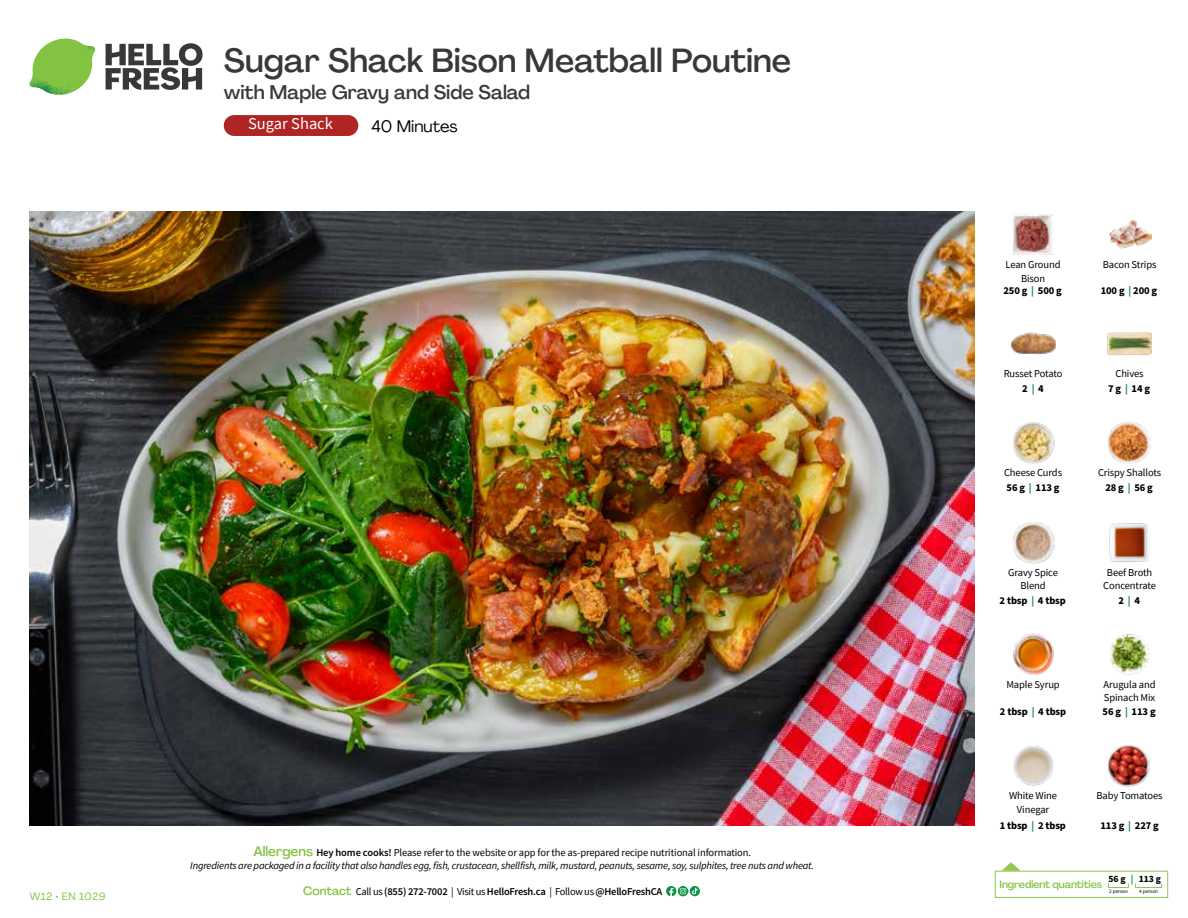
<style>
.page{position:relative;width:1188px;height:918px;background:#fff}
.page>*{position:absolute;margin:0;border:0;box-sizing:border-box;transform-origin:0 0}
.t1{font:500 33px "Agrandir";color:#383839}
.t2{font:500 19.5px "Agrandir";color:#383839}
.t3{font:16.5px "Source Sans Pro";color:#fff}
.t4{font:16.5px "Agrandir";color:#000}
.t5{font:italic 10.5px/13.5px "Source Sans Pro";letter-spacing:-.02em;color:#000;text-align:center}
.t6{font:10.5px/13.8px "Source Sans Pro";letter-spacing:-.01em;color:#000;text-align:center}
.t7{font:600 10.5px "Source Sans Pro";letter-spacing:-.02em;color:#000}
.t8{font:700 10.5px "Source Sans Pro";letter-spacing:-.01em;color:#000}
.t9{font:500 10.5px "Agrandir";letter-spacing:-.01em;color:#82c341}
.t10{font:10.5px "Agrandir";letter-spacing:.05em;color:#82c341}
.t11{font:700 9.6px "Source Sans Pro";color:#000}
.t12{font:5.25px "Source Sans Pro";letter-spacing:-.01em;color:#000}
.s1{font-family:"Agrandir";font-weight:500;font-style:normal;font-size:13.5px;color:#82c341}
.s2{font-weight:600;font-style:normal}
.s3{font-style:normal}
.s4{font-family:"Agrandir";font-weight:500;font-size:12px;color:#82c341}
.s5{font-weight:400}
.s6{color:#0b9446}
.s7{font-weight:700}
.s8{font-weight:700;color:#0b9446}
</style>
<div class="page">
<svg style="left:106px;top:43px;width:97px;height:47px"></svg>
<svg style="left:34px;top:39px;width:59px;height:38px"></svg>
<img style="left:65px;top:39px;width:30px;height:25px">
<img style="left:33px;top:60px;width:56px;height:10px">
<img style="left:29px;top:64px;width:58px;height:31px">
<img style="left:64px;top:70px;width:25px;height:24px">
<img style="left:30px;top:211px;width:945px;height:615px">
<img style="left:1110px;top:220px;width:41px;height:29px">
<img style="left:1012px;top:215px;width:40px;height:40px">
<img style="left:1013px;top:633px;width:41px;height:42px">
<img style="left:1013px;top:746px;width:41px;height:40px">
<img style="left:1108px;top:745px;width:42px;height:41px">
<svg style="left:690px;top:886px;width:10px;height:10px"></svg>
<svg style="left:666px;top:886px;width:32px;height:10px"></svg>
<svg style="left:1002px;top:862px;width:19px;height:9px"></svg>
<div style="left:995px;top:871px;width:173px;height:27px;border:1px solid #91c84e"></div>
<div style="left:1108px;top:883px;width:21px;height:5px;border:1px solid #91c84e"></div>
<div style="left:1135px;top:883px;width:27px;height:5px;border:1px solid #91c84e"></div>
<img style="left:1011px;top:332px;width:45px;height:23px">
<img style="left:1107px;top:332px;width:45px;height:24px">
<img style="left:1013px;top:422px;width:41px;height:42px">
<img style="left:1108px;top:422px;width:42px;height:42px">
<img style="left:1012px;top:522px;width:42px;height:41px">
<img style="left:1109px;top:523px;width:41px;height:39px">
<img style="left:1110px;top:634px;width:39px;height:41px">
<div style="left:224px;top:115px;width:134px;height:21px;background:#af2524;border-radius:10px"></div>
<h1 class="t1" style="left:224px;top:40px;width:569px">Sugar Shack Bison Meatball Poutine</h1>
<h2 class="t2" style="left:224px;top:80px;width:308px">with Maple Gravy and Side Salad</h2>
<h3 class="t4" style="left:372px;top:116px;width:88px">40 Minutes</h3>
<h3 class="t3" style="left:248px;top:113px;width:86px">Sugar Shack</h3>
<p class="t10" style="left:30px;top:890px;width:77px">W12 • EN 1029</p>
<p class="t5" style="left:190px;top:846px;width:625px"><span class="s1">Allergens</span> <span class="s2">Hey home cooks!</span> <span class="s3">Please refer to the website or app for the as-prepared recipe nutritional information.<br></span>Ingredients are packaged in a facility that also handles egg, fish, crustacean, shellfish, milk, mustard, peanuts, sesame, soy, sulphites, tree nuts and wheat.</p>
<p class="t7" style="left:303px;top:885px;width:361px"><span class="s4">Contact</span> <span class="s5">Call us</span> (855) 272-7002 <span class="s5">| Visit us</span> HelloFresh.ca <span class="s5">| Follow us</span> @HelloFreshCA</p>
<p class="t6" style="left:1006px;top:258px;width:57px">Lean Ground<br>Bison</p>
<p class="t8" style="left:1003px;top:284px;width:60px">250 g <span class="s6">|</span> 500 g</p>
<p class="t6" style="left:1103px;top:258px;width:55px">Bacon Strips</p>
<p class="t8" style="left:1101px;top:284px;width:58px">100 g <span class="s6">|</span> 200 g</p>
<p class="t6" style="left:1004px;top:366px;width:60px;line-height:14.9px">Russet Potato<br><span class="s7">2</span> <span class="s8">|</span> <span class="s7">4</span></p>
<p class="t6" style="left:1108px;top:366px;width:44px;line-height:14.9px">Chives<br><span class="s7">7 g</span> <span class="s8">|</span> <span class="s7">14 g</span></p>
<p class="t6" style="left:1004px;top:465px;width:60px;line-height:14.9px;text-align:left">Cheese Curds<br><span class="s7">56 g</span> <span class="s8">|</span> <span class="s7">113 g</span></p>
<p class="t6" style="left:1098px;top:465px;width:65px;line-height:14.9px">Crispy Shallots<br><span class="s7">28 g</span> <span class="s8">|</span> <span class="s7">56 g</span></p>
<p class="t6" style="left:1000px;top:566px;width:68px">Gravy Spice<br>Blend<br><span class="s7">2 tbsp</span> <span class="s8">|</span> <span class="s7">4 tbsp</span></p>
<p class="t6" style="left:1103px;top:566px;width:54px">Beef Broth<br>Concentrate<br><span class="s7">2</span> <span class="s8">|</span> <span class="s7">4</span></p>
<p class="t6" style="left:1006px;top:677px;width:55px">Maple Syrup</p>
<p class="t8" style="left:1000px;top:705px;width:68px">2 tbsp <span class="s6">|</span> 4 tbsp</p>
<p class="t6" style="left:1009px;top:789px;width:50px">White Wine<br>Vinegar</p>
<p class="t8" style="left:1000px;top:818px;width:68px">1 tbsp <span class="s6">|</span> 2 tbsp</p>
<p class="t6" style="left:1103px;top:677px;width:55px;text-align:justify">Arugula and Spinach Mix <span class="s7">56 g</span> <span class="s8">|</span> <span class="s7">113 g</span></p>
<p class="t6" style="left:1097px;top:789px;width:68px">Baby Tomatoes</p>
<p class="t8" style="left:1100px;top:818px;width:60px">113 g <span class="s6">|</span> 227 g</p>
<p class="t11" style="left:1109px;top:872px;width:54px">56 g <span class="s6">|</span> 113 g</p>
<p class="t12" style="left:1109px;top:888px;width:20px">2 person</p>
<p class="t12" style="left:1139px;top:888px;width:20px">4 person</p>
<p class="t9" style="left:1000px;top:878px;width:104px">Ingredient quantities</p>
</div>
